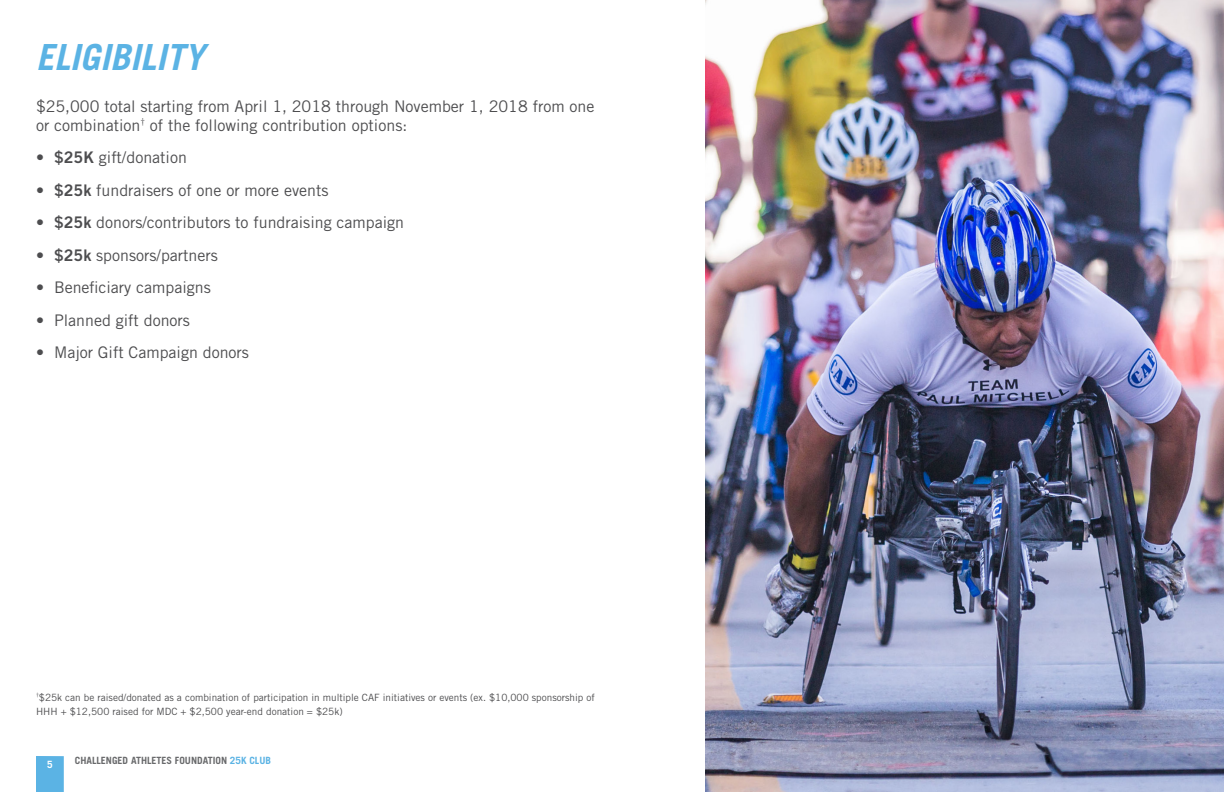
<style>
.page{position:relative;width:1224px;height:792px;background:#fff}
.page>*{position:absolute;margin:0;border:0;box-sizing:border-box;transform-origin:0 0}
.t1{font:italic 700 36px "Trade Gothic";color:#5bb3e4}
.t2{font:16px/19px "Trade Gothic";color:#4d4d4f}
.t3{font:10px/14px "Trade Gothic";color:#4d4d4f}
.t4{font:700 10px "Trade Gothic";color:#696a6c}
.t5{font:700 10px "Trade Gothic";color:#fff}
.s1{font-family:"Trade Gothic Bold Two"}
.s2{color:#5bb3e4}
</style>
<div class="page">
<div style="left:36px;top:756px;width:28px;height:36px;background:#5bb3e4"></div>
<img style="left:706px;top:0;width:518px;height:792px">
<h1 class="t1" style="left:36px;top:35px;width:170px">ELIGIBILITY</h1>
<p class="t2" style="left:36px;top:96px;width:560px">$25,000 total starting from April 1, 2018 through November 1, 2018 from one or combination<sup>†</sup> of the following contribution options:</p>
<p class="t2" style="left:36px;top:148px;width:152px"><span class="s1">• $25K</span> gift/donation</p>
<p class="t2" style="left:36px;top:180px;width:294px"><span class="s1">• $25k</span> fundraisers of one or more events</p>
<p class="t2" style="left:36px;top:213px;width:370px"><span class="s1">• $25k</span> donors/contributors to fundraising campaign</p>
<p class="t2" style="left:36px;top:245px;width:183px"><span class="s1">• $25k</span> sponsors/partners</p>
<p class="t2" style="left:36px;top:278px;width:176px">• Beneficiary campaigns</p>
<p class="t2" style="left:36px;top:310px;width:156px">• Planned gift donors</p>
<p class="t2" style="left:36px;top:343px;width:215px">• Major Gift Campaign donors</p>
<p class="t3" style="left:36px;top:690px;width:560px"><sup>†</sup>$25k can be raised/donated as a combination of participation in multiple CAF initiatives or events (ex. $10,000 sponsorship of<br>HHH + $12,500 raised for MDC + $2,500 year-end donation = $25k)</p>
<p class="t5" style="left:47px;top:758px;width:7px">5</p>
<p class="t4" style="left:75px;top:754px;width:198px">CHALLENGED ATHLETES FOUNDATION <span class="s2">25K CLUB</span></p>
</div>
